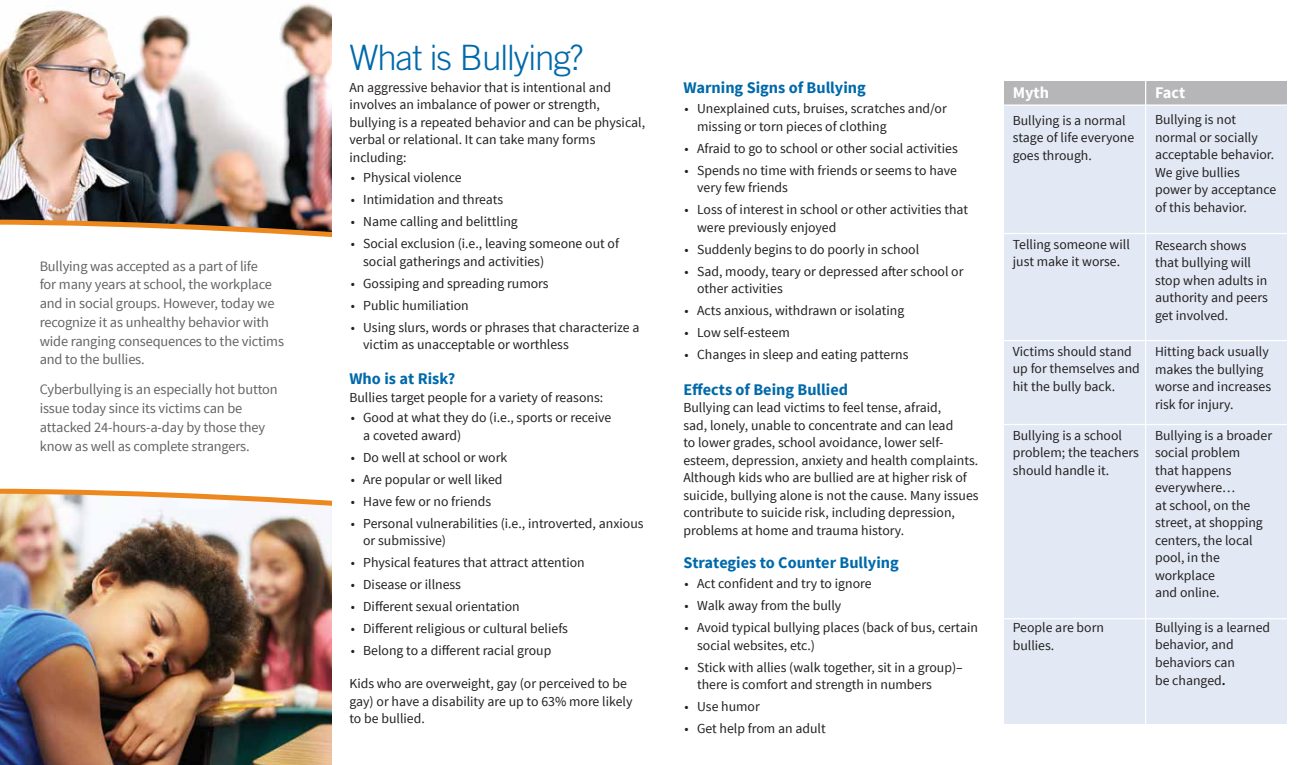
<style>
.page{position:relative;width:1311px;height:765px;background:#fff}
.page>*{position:absolute;margin:0;border:0;box-sizing:border-box;transform-origin:0 0}
.t1{font:300 35px "Trade Gothic LT Std";letter-spacing:-.03em;color:#0069aa}
.t2{font:700 16.25px "Source Sans Pro";color:#0069aa}
.t3{font:700 16.25px "Source Sans Pro";color:#fff}
.t4{font:14.38px/18.8px "Source Sans Pro";letter-spacing:-.01em;color:#636466}
.t5{font:13.75px/17.5px "Source Sans Pro";color:#231f20}
.s1{font-family:"Minion Pro";font-weight:700;font-size:15px}
</style>
<div class="page">
<img style="left:0;top:3px;width:332px;height:214px">
<img style="left:0;top:217px;width:332px;height:20px">
<img style="left:0;top:509px;width:332px;height:256px">
<svg style="left:0;top:488px;width:332px;height:21px"></svg>
<div style="left:1004px;top:81px;width:282px;height:24px;background:#b6b5b8"></div>
<div style="left:1004px;top:105px;width:282px;height:618px;background:#e2e9f4"></div>
<hr style="left:999px;top:104px;width:296px;height:2px;background:#fff">
<hr style="left:998px;top:233px;width:296px;height:1px;background:#fff">
<hr style="left:996px;top:340px;width:296px;height:1px;background:#fff">
<hr style="left:998px;top:424px;width:296px;height:1px;background:#fff">
<hr style="left:998px;top:618px;width:296px;height:1px;background:#fff">
<hr style="left:1145px;top:67px;width:1px;height:674px;background:#fff">
<p class="t4" style="left:40px;top:257px;width:246px">Bullying was accepted as a part of life<br>for many years at school, the workplace and in social groups. However, today we recognize it as unhealthy behavior with wide ranging consequences to the victims and to the bullies.</p>
<p class="t4" style="left:40px;top:380px;width:240px">Cyberbullying is an especially hot button issue today since its victims can be attacked 24-hours-a-day by those they know as well as complete strangers.</p>
<h1 class="t1" style="left:349px;top:37px;width:236px">What is Bullying?</h1>
<p class="t5" style="left:349px;top:79px;width:297px">An aggressive behavior that is intentional and involves an imbalance of power or strength, bullying is a repeated behavior and can be physical, verbal or relational. It can take many forms including:</p>
<p class="t5" style="left:351px;top:169px;width:112px">• Physical violence</p>
<p class="t5" style="left:351px;top:191px;width:154px">• Intimidation and threats</p>
<p class="t5" style="left:351px;top:213px;width:169px">• Name calling and belittling</p>
<p class="t5" style="left:363px;top:235px;width:257px;text-indent:-12px">• Social exclusion (i.e., leaving someone out of social gatherings and activities)</p>
<p class="t5" style="left:351px;top:275px;width:199px">• Gossiping and spreading rumors</p>
<p class="t5" style="left:351px;top:297px;width:120px">• Public humiliation</p>
<p class="t5" style="left:363px;top:319px;width:278px;text-indent:-12px">• Using slurs, words or phrases that characterize a victim as unacceptable or worthless</p>
<p class="t2" style="left:349px;top:369px;width:107px">Who is at Risk?</p>
<p class="t5" style="left:349px;top:389px;width:255px">Bullies target people for a variety of reasons:</p>
<p class="t5" style="left:363px;top:409px;width:250px;text-indent:-12px">• Good at what they do (i.e., sports or receive a coveted award)</p>
<p class="t5" style="left:351px;top:448px;width:158px">• Do well at school or work</p>
<p class="t5" style="left:351px;top:470px;width:153px">• Are popular or well liked</p>
<p class="t5" style="left:351px;top:492px;width:142px">• Have few or no friends</p>
<p class="t5" style="left:363px;top:514px;width:282px;text-indent:-12px">• Personal vulnerabilities (i.e., introverted, anxious or submissive)</p>
<p class="t5" style="left:351px;top:554px;width:236px">• Physical features that attract attention</p>
<p class="t5" style="left:351px;top:576px;width:112px">• Disease or illness</p>
<p class="t5" style="left:351px;top:598px;width:171px">• Different sexual orientation</p>
<p class="t5" style="left:351px;top:620px;width:219px">• Different religious or cultural beliefs</p>
<p class="t5" style="left:351px;top:642px;width:202px">• Belong to a different racial group</p>
<p class="t5" style="left:349px;top:675px;width:284px">Kids who are overweight, gay (or perceived to be gay) or have a disability are up to 63% more likely to be bullied.</p>
<p class="t2" style="left:683px;top:77px;width:184px">Warning Signs of Bullying</p>
<p class="t5" style="left:697px;top:100px;width:251px;text-indent:-12px">• Unexplained cuts, bruises, scratches and/or missing or torn pieces of clothing</p>
<p class="t5" style="left:684px;top:140px;width:275px">• Afraid to go to school or other social activities</p>
<p class="t5" style="left:697px;top:162px;width:261px;text-indent:-12px">• Spends no time with friends or seems to have very few friends</p>
<p class="t5" style="left:697px;top:201px;width:272px;text-indent:-12px">• Loss of interest in school or other activities that were previously enjoyed</p>
<p class="t5" style="left:684px;top:241px;width:236px">• Suddenly begins to do poorly in school</p>
<p class="t5" style="left:697px;top:263px;width:268px;text-indent:-12px">• Sad, moody, teary or depressed after school or other activities</p>
<p class="t5" style="left:684px;top:302px;width:221px">• Acts anxious, withdrawn or isolating</p>
<p class="t5" style="left:684px;top:324px;width:107px">• Low self-esteem</p>
<p class="t5" style="left:684px;top:346px;width:225px">• Changes in sleep and eating patterns</p>
<p class="t2" style="left:683px;top:379px;width:166px">Effects of Being Bullied</p>
<p class="t5" style="left:683px;top:399px;width:297px">Bullying can lead victims to feel tense, afraid,<br>sad, lonely, unable to concentrate and can lead<br>to lower grades, school avoidance, lower self&shy;esteem, depression, anxiety and health complaints.<br>Although kids who are bullied are at higher risk of suicide, bullying alone is not the cause. Many issues contribute to suicide risk, including depression, problems at home and trauma history.</p>
<p class="t2" style="left:683px;top:552px;width:217px">Strategies to Counter Bullying</p>
<p class="t5" style="left:684px;top:575px;width:188px">• Act confident and try to ignore</p>
<p class="t5" style="left:684px;top:597px;width:158px">• Walk away from the bully</p>
<p class="t5" style="left:697px;top:619px;width:282px;text-indent:-12px">• Avoid typical bullying places (back of bus, certain social websites, etc.)</p>
<p class="t5" style="left:697px;top:659px;width:267px;text-indent:-12px">• Stick with allies (walk together, sit in a group)– there is comfort and strength in numbers</p>
<p class="t5" style="left:684px;top:698px;width:77px">• Use humor</p>
<p class="t5" style="left:684px;top:720px;width:143px">• Get help from an adult</p>
<p class="t3" style="left:1012px;top:82px;width:38px">Myth</p>
<p class="t3" style="left:1155px;top:82px;width:32px">Fact</p>
<p class="t5" style="left:1012px;top:112px;width:123px">Bullying is a normal stage of life everyone goes through.</p>
<p class="t5" style="left:1012px;top:236px;width:119px">Telling someone will just make it worse.</p>
<p class="t5" style="left:1012px;top:343px;width:129px">Victims should stand up for themselves and hit the bully back.</p>
<p class="t5" style="left:1012px;top:427px;width:128px">Bullying is a school problem; the teachers should handle it.</p>
<p class="t5" style="left:1012px;top:619px;width:93px">People are born bullies.</p>
<p class="t5" style="left:1155px;top:111px;width:123px">Bullying is not normal or socially acceptable behavior.<br>We give bullies power by acceptance of this behavior.</p>
<p class="t5" style="left:1155px;top:236px;width:114px">Research shows that bullying will stop when adults in authority and peers get involved.</p>
<p class="t5" style="left:1155px;top:343px;width:118px">Hitting back usually makes the bullying worse and increases risk for injury.</p>
<p class="t5" style="left:1155px;top:427px;width:119px">Bullying is a broader social problem<br>that happens everywhere…<br>at school, on the street, at shopping centers, the local pool, in the workplace<br>and online.</p>
<p class="t5" style="left:1155px;top:619px;width:117px">Bullying is a learned behavior, and behaviors can<br>be changed<span class="s1">.</span></p>
</div>
